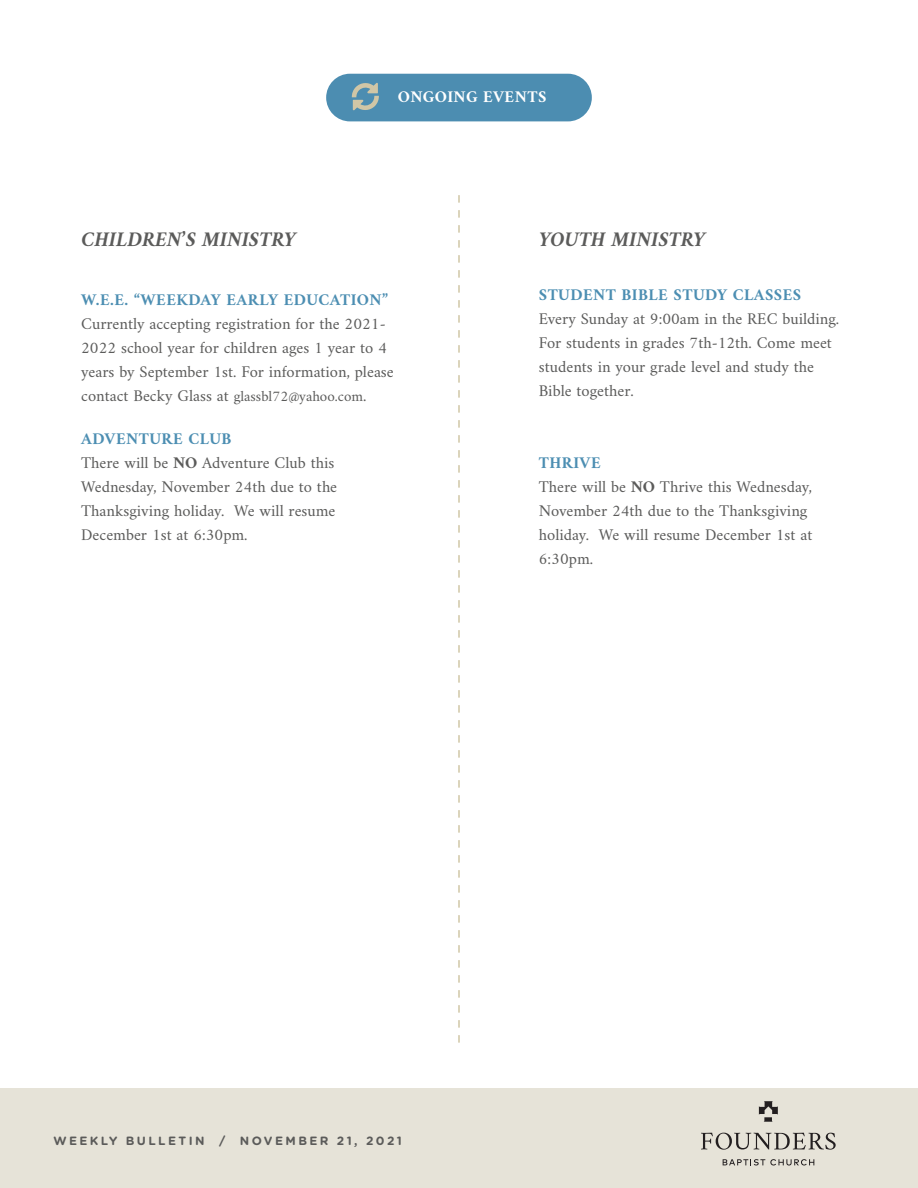
<style>
.page{position:relative;width:918px;height:1188px;background:#fff}
.page>*{position:absolute;margin:0;border:0;box-sizing:border-box;transform-origin:0 0}
.t1{font:italic 700 21px "Amiri";color:#5b5b5a}
.t2{font:16.5px/24px "Amiri";color:#5b5b5a}
.t3{font:700 16.5px "Amiri";letter-spacing:.025em;color:#4c8eb2}
.t4{font:700 16.5px "Amiri";letter-spacing:.025em;color:#fff}
.t5{font:700 12px "Gotham Rounded";letter-spacing:.2em;color:#5b5b5a}
.s1{font-size:15px}
.s2{font-weight:700;color:#4c8eb2}
.s3{font-weight:700}
</style>
<div class="page">
<div style="left:326px;top:74px;width:266px;height:47px;background:#4c8db1;border-radius:24px"></div>
<div style="left:0;top:1088px;width:918px;height:100px;background:#e6e3d8"></div>
<svg style="left:458px;top:195px;width:2px;height:848px"></svg>
<svg style="left:352px;top:83px;width:27px;height:28px"></svg>
<svg style="left:701px;top:1133px;width:135px;height:17px"></svg>
<svg style="left:723px;top:1159px;width:91px;height:7px"></svg>
<svg style="left:759px;top:1101px;width:19px;height:21px"></svg>
<p class="t1" style="left:81px;top:227px;width:216px">CHILDREN’S MINISTRY</p>
<p class="t4" style="left:398px;top:87px;width:150px">ONGOING EVENTS</p>
<p class="t1" style="left:539px;top:227px;width:168px">YOUTH MINISTRY</p>
<p class="t3" style="left:81px;top:289px;width:308px">W.E.E. “WEEKDAY EARLY EDUCATION”</p>
<p class="t2" style="left:81px;top:311px;width:314px">Currently accepting registration for the 2021- 2022 school year for children ages 1 year to 4 years by September 1st. For information, please contact Becky Glass at <span class="s1">glassbl72@yahoo.com</span>.</p>
<p class="t2" style="left:81px;top:426px;width:258px"><span class="s2">ADVENTURE CLUB<br></span>There will be <span class="s3">NO</span> Adventure Club this<br>Wednesday, November 24th due to the<br>Thanksgiving holiday. We will resume<br>December 1st at 6:30pm.</p>
<p class="t3" style="left:539px;top:285px;width:264px">STUDENT BIBLE STUDY CLASSES</p>
<p class="t2" style="left:539px;top:306px;width:302px">Every Sunday at 9:00am in the REC building.<br>For students in grades 7th-12th. Come meet students in your grade level and study the Bible together.</p>
<p class="t2" style="left:539px;top:451px;width:275px"><span class="s2">THRIVE<br></span>There will be <span class="s3">NO</span> Thrive this Wednesday,<br>November 24th due to the Thanksgiving holiday. We will resume December 1st at<br>6:30pm.</p>
<p class="t5" style="left:53px;top:1132px;width:350px">WEEKLY BULLETIN / NOVEMBER 21, 2021</p>
</div>
